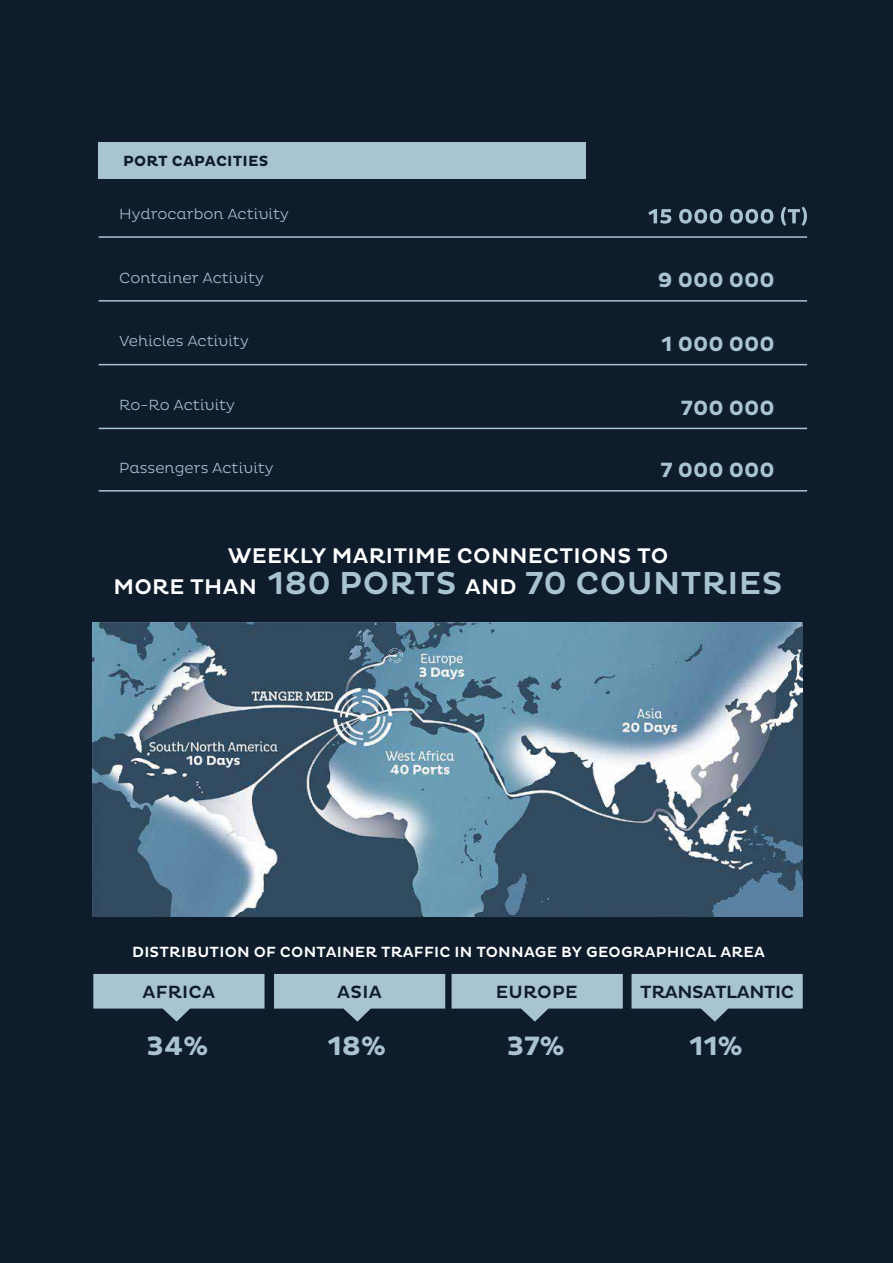
<style>
.page{position:relative;width:893px;height:1263px;background:#0e1c2b}
.page>*{position:absolute;margin:0;border:0;box-sizing:border-box;transform-origin:0 0}
.t1{font:500 32.4px "Pluto";letter-spacing:.015em;color:#a9c4d1}
.t2{font:700 27px "Pluto";color:#a9c3d1}
.t3{font:500 21.6px "Pluto";letter-spacing:.015em;color:#fff}
.t4{font:700 21px "Pluto";color:#a9c4d1}
.t5{font:500 18px "Pluto";letter-spacing:.005em;color:#0e1c2b}
.t6{font:500 18px "Pluto";letter-spacing:-.025em;color:#0e1c2b}
.t7{font:300 15px "Pluto";color:#a9c3d1}
.t8{font:500 15px "Pluto";letter-spacing:.015em;color:#fff}
.t9{font:700 15px "Pluto";letter-spacing:.015em;color:#0e1c2b}
.s1{font-size:21.6px;color:#fff}
</style>
<div class="page">
<img style="left:92px;top:623px;width:710px;height:293px">
<svg style="left:93px;top:974px;width:172px;height:48px"></svg>
<svg style="left:274px;top:974px;width:171px;height:48px"></svg>
<svg style="left:452px;top:974px;width:171px;height:48px"></svg>
<svg style="left:631px;top:974px;width:172px;height:48px"></svg>
<svg style="left:648px;top:207px;width:159px;height:19px"></svg>
<hr style="left:99px;top:236px;width:708px;height:2px;background:#a9c4d1">
<hr style="left:99px;top:490px;width:708px;height:2px;background:#a9c4d1">
<hr style="left:99px;top:300px;width:708px;height:2px;background:#a9c4d1">
<hr style="left:99px;top:364px;width:708px;height:1px;background:#a9c4d1">
<hr style="left:99px;top:428px;width:708px;height:1px;background:#a9c4d1">
<div style="left:99px;top:142px;width:487px;height:37px;background:#a9c4d1"></div>
<p class="t9" style="left:123px;top:153px;width:147px">PORT CAPACITIES</p>
<p class="t7" style="left:119px;top:205px;width:171px">Hydrocarbon Activity</p>
<p class="t7" style="left:119px;top:269px;width:146px">Container Activity</p>
<h3 class="t4" style="left:658px;top:268px;width:118px">9 000 000</h3>
<p class="t7" style="left:119px;top:333px;width:131px">Vehicles Activity</p>
<h3 class="t4" style="left:661px;top:332px;width:115px">1 000 000</h3>
<p class="t7" style="left:119px;top:397px;width:117px">Ro-Ro Activity</p>
<h3 class="t4" style="left:681px;top:396px;width:95px">700 000</h3>
<p class="t7" style="left:119px;top:459px;width:156px">Passengers Activity</p>
<h3 class="t4" style="left:660px;top:458px;width:116px">7 000 000</h3>
<h3 class="t3" style="left:228px;top:544px;width:442px">WEEKLY MARITIME CONNECTIONS TO</h3>
<h1 class="t1" style="left:113px;top:564px;width:671px"><span class="s1">MORE THAN</span> 180 PORTS <span class="s1">AND</span> 70 COUNTRIES</h1>
<p class="t8" style="left:132px;top:944px;width:634px">DISTRIBUTION OF CONTAINER TRAFFIC IN TONNAGE BY GEOGRAPHICAL AREA</p>
<p class="t5" style="left:142px;top:981px;width:74px">AFRICA</p>
<p class="t5" style="left:337px;top:981px;width:46px">ASIA</p>
<p class="t5" style="left:496px;top:981px;width:83px">EUROPE</p>
<p class="t6" style="left:640px;top:981px;width:155px">TRANSATLANTIC</p>
<h2 class="t2" style="left:147px;top:1030px;width:63px">34%</h2>
<h2 class="t2" style="left:328px;top:1030px;width:60px">18%</h2>
<h2 class="t2" style="left:507px;top:1030px;width:59px">37%</h2>
<h2 class="t2" style="left:689px;top:1030px;width:55px">11%</h2>
</div>
